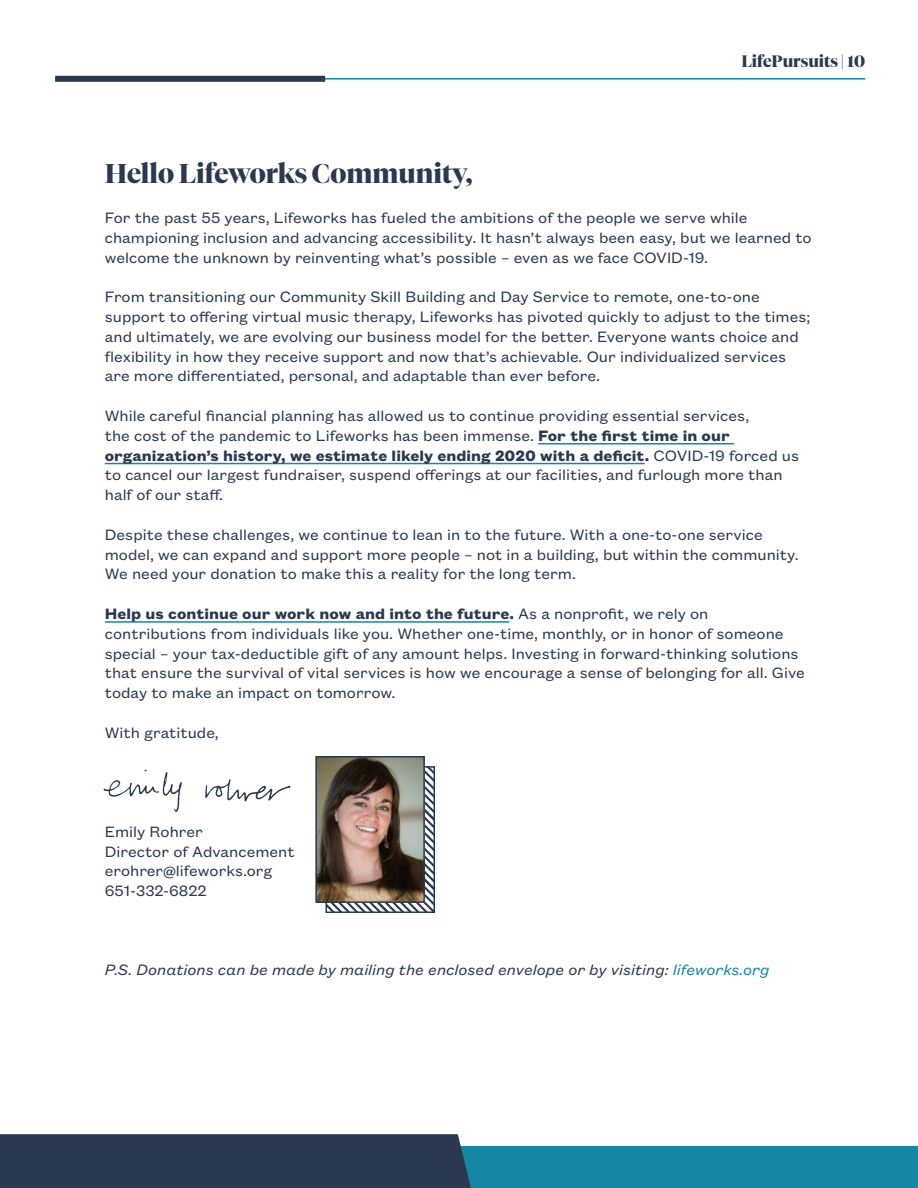
<style>
.page{position:relative;width:918px;height:1188px;background:#fff}
.page>*{position:absolute;margin:0;border:0;box-sizing:border-box;transform-origin:0 0}
.t1{font:700 27px "Tiempos Fine";color:#2a394f}
.t2{font:16.5px/19.8px "Founders Grotesk Text";color:#2a394f}
.t3{font:italic 16.5px "Founders Grotesk Text";color:#2a394f}
.t4{font:700 16.5px "Tiempos Fine";color:#2a394f}
.s1{color:#29394f}
.s2{font-weight:700}
.s3{color:#1586a3}
</style>
<div class="page">
<hr style="left:538px;top:443px;width:196px;height:1px;background:#1586a3">
<hr style="left:105px;top:463px;width:540px;height:1px;background:#1586a3">
<hr style="left:105px;top:621px;width:404px;height:2px;background:#1586a3">
<div style="left:444px;top:1146px;width:474px;height:42px;background:#1586a3"></div>
<div style="left:0;top:1134px;width:471px;height:54px;background:#2a394f"></div>
<hr style="left:55px;top:78px;width:810px;height:2px;background:#1586a3">
<div style="left:55px;top:76px;width:270px;height:6px;background:#2a394f"></div>
<svg style="left:328px;top:769px;width:104px;height:141px"></svg>
<div style="left:325px;top:766px;width:110px;height:147px;border:2px solid #29394f"></div>
<img style="left:318px;top:759px;width:104px;height:141px">
<div style="left:315px;top:756px;width:110px;height:147px;border:2px solid #29394f"></div>
<img style="left:103px;top:769px;width:188px;height:43px">
<p class="t4" style="left:741px;top:51px;width:125px">LifePursuits | <span class="s1">10</span></p>
<h1 class="t1" style="left:105px;top:158px;width:369px">Hello Lifeworks Community,</h1>
<p class="t2" style="left:105px;top:207px;width:708px">For the past 55 years, Lifeworks has fueled the ambitions of the people we serve while championing inclusion and advancing accessibility. It hasn’t always been easy, but we learned to welcome the unknown by reinventing what’s possible – even as we face COVID-19.</p>
<p class="t2" style="left:105px;top:286px;width:707px">From transitioning our Community Skill Building and Day Service to remote, one-to-one support to offering virtual music therapy, Lifeworks has pivoted quickly to adjust to the times; and ultimately, we are evolving our business model for the better. Everyone wants choice and flexibility in how they receive support and now that’s achievable. Our individualized services are more differentiated, personal, and adaptable than ever before.</p>
<p class="t2" style="left:105px;top:405px;width:696px">While careful financial planning has allowed us to continue providing essential services,<br>the cost of the pandemic to Lifeworks has been immense. <span class="s2">For the first time in our organization’s history, we estimate likely ending 2020 with a deficit.</span> COVID-19 forced us to cancel our largest fundraiser, suspend offerings at our facilities, and furlough more than half of our staff.</p>
<p class="t2" style="left:105px;top:523px;width:695px">Despite these challenges, we continue to lean in to the future. With a one-to-one service model, we can expand and support more people – not in a building, but within the community.<br>We need your donation to make this a reality for the long term.</p>
<p class="t2" style="left:105px;top:603px;width:702px"><span class="s2">Help us continue our work now and into the future.</span> As a nonprofit, we rely on contributions from individuals like you. Whether one-time, monthly, or in honor of someone special – your tax-deductible gift of any amount helps. Investing in forward-thinking solutions that ensure the survival of vital services is how we encourage a sense of belonging for all. Give today to make an impact on tomorrow.</p>
<p class="t2" style="left:105px;top:721px;width:116px">With gratitude,</p>
<p class="t2" style="left:105px;top:820px;width:191px">Emily Rohrer<br>Director of Advancement erohrer@lifeworks.org<br>651-332-6822</p>
<p class="t3" style="left:105px;top:959px;width:666px">P.S. Donations can be made by mailing the enclosed envelope or by visiting: <span class="s3">lifeworks.org</span></p>
</div>
